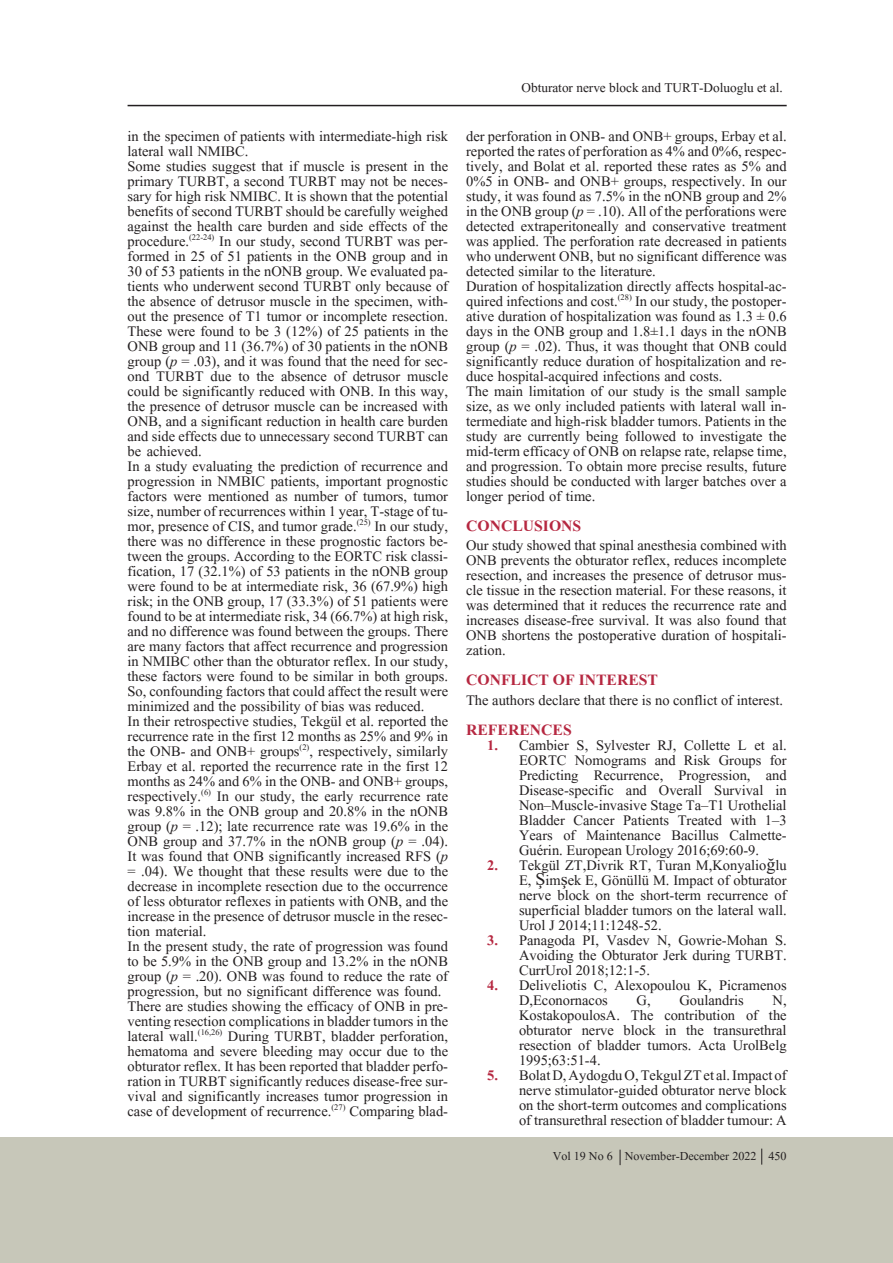
<style>
.page{position:relative;width:893px;height:1263px;background:#fff}
.page>*{position:absolute;margin:0;border:0;box-sizing:border-box;transform-origin:0 0}
.t1{font:700 19.5px "Aparajita";color:#b62841}
.t2{font:18px/15px "Aparajita";color:#231f20;text-align:justify}
.t3{font:16.5px "Aparajita";color:#231f20}
.t4{font:15px "Aparajita";color:#231f20}
.s1{font-style:italic}
.s2{font-weight:700;color:#b62841}
.s3{font-family:"Times New Roman"}
</style>
<div class="page">
<hr style="left:128px;top:105px;width:659px;height:1px;background:#231f20">
<div style="left:0;top:1137px;width:893px;height:126px;background:#c7c7b9"></div>
<svg style="left:620px;top:1150px;width:1px;height:15px"></svg>
<svg style="left:761px;top:1148px;width:1px;height:16px"></svg>
<p class="t2" style="left:128px;top:130px;width:322px">in the specimen of patients with intermediate-high risk lateral wall NMIBC.</p>
<p class="t2" style="left:128px;top:160px;width:322px">Some studies suggest that if muscle is present in the primary TURBT, a second TURBT may not be neces&shy;sary for high risk NMIBC. It is shown that the potential benefits of second TURBT should be carefully weighed against the health care burden and side effects of the procedure.<sup>(22-24)</sup> In our study, second TURBT was per&shy;formed in 25 of 51 patients in the ONB group and in 30 of 53 patients in the nONB group. We evaluated pa&shy;tients who underwent second TURBT only because of the absence of detrusor muscle in the specimen, with&shy;out the presence of T1 tumor or incomplete resection.<br>These were found to be 3 (12%) of 25 patients in the ONB group and 11 (36.7%) of 30 patients in the nONB group (<span class="s1">p</span> = .03), and it was found that the need for sec&shy;ond TURBT due to the absence of detrusor muscle could be significantly reduced with ONB. In this way, the presence of detrusor muscle can be increased with ONB, and a significant reduction in health care burden and side effects due to unnecessary second TURBT can be achieved.</p>
<p class="t2" style="left:128px;top:460px;width:322px">In a study evaluating the prediction of recurrence and progression in NMBIC patients, important prognostic factors were mentioned as number of tumors, tumor size, number of recurrences within 1 year, T-stage of tu&shy;mor, presence of CIS, and tumor grade.<sup>(25)</sup> In our study, there was no difference in these prognostic factors be&shy;tween the groups. According to the EORTC risk classi&shy;fication, 17 (32.1%) of 53 patients in the nONB group were found to be at intermediate risk, 36 (67.9%) high risk; in the ONB group, 17 (33.3%) of 51 patients were found to be at intermediate risk, 34 (66.7%) at high risk, and no difference was found between the groups. There are many factors that affect recurrence and progression in NMIBC other than the obturator reflex. In our study, these factors were found to be similar in both groups.<br>So, confounding factors that could affect the result were minimized and the possibility of bias was reduced.</p>
<p class="t2" style="left:128px;top:715px;width:322px">In their retrospective studies, Tekgül et al. reported the recurrence rate in the first 12 months as 25% and 9% in the ONB- and ONB+ groups<sup>(2)</sup>, respectively, similarly Erbay et al. reported the recurrence rate in the first 12 months as 24% and 6% in the ONB- and ONB+ groups, respectively.<sup>(6)</sup> In our study, the early recurrence rate was 9.8% in the ONB group and 20.8% in the nONB group (<span class="s1">p</span> = .12); late recurrence rate was 19.6% in the ONB group and 37.7% in the nONB group (<span class="s1">p</span> = .04).<br>It was found that ONB significantly increased RFS (<span class="s1">p </span>= .04). We thought that these results were due to the decrease in incomplete resection due to the occurrence of less obturator reflexes in patients with ONB, and the increase in the presence of detrusor muscle in the resec&shy;tion material.</p>
<p class="t2" style="left:128px;top:940px;width:322px">In the present study, the rate of progression was found to be 5.9% in the ONB group and 13.2% in the nONB group (<span class="s1">p</span> = .20). ONB was found to reduce the rate of progression, but no significant difference was found.</p>
<p class="t2" style="left:128px;top:1000px;width:322px">There are studies showing the efficacy of ONB in pre&shy;venting resection complications in bladder tumors in the lateral wall.<sup>(16,26)</sup> During TURBT, bladder perforation, hematoma and severe bleeding may occur due to the obturator reflex. It has been reported that bladder perfo&shy;ration in TURBT significantly reduces disease-free sur&shy;vival and significantly increases tumor progression in case of development of recurrence.<sup>(27)</sup> Comparing blad-</p>
<p class="t3" style="left:521px;top:79px;width:263px">Obturator nerve block and TURT-Doluoglu et al.</p>
<p class="t2" style="left:466px;top:130px;width:322px">der perforation in ONB- and ONB+ groups, Erbay et al. reported the rates of perforation as 4% and 0%6, respec&shy;tively, and Bolat et al. reported these rates as 5% and 0%5 in ONB- and ONB+ groups, respectively. In our study, it was found as 7.5% in the nONB group and 2% in the ONB group (<span class="s1">p</span> = .10). All of the perforations were detected extraperitoneally and conservative treatment was applied. The perforation rate decreased in patients who underwent ONB, but no significant difference was detected similar to the literature.</p>
<p class="t2" style="left:466px;top:280px;width:322px">Duration of hospitalization directly affects hospital-ac&shy;quired infections and cost.<sup>(28)</sup> In our study, the postoper&shy;ative duration of hospitalization was found as 1.3 ± 0.6 days in the ONB group and 1.8±1.1 days in the nONB group (<span class="s1">p</span> = .02). Thus, it was thought that ONB could significantly reduce duration of hospitalization and re&shy;duce hospital-acquired infections and costs.</p>
<p class="t2" style="left:466px;top:385px;width:322px">The main limitation of our study is the small sample size, as we only included patients with lateral wall in&shy;termediate and high-risk bladder tumors. Patients in the study are currently being followed to investigate the mid-term efficacy of ONB on relapse rate, relapse time, and progression. To obtain more precise results, future studies should be conducted with larger batches over a longer period of time.</p>
<p class="t1" style="left:466px;top:517px;width:117px">CONCLUSIONS</p>
<p class="t2" style="left:466px;top:540px;width:322px">Our study showed that spinal anesthesia combined with ONB prevents the obturator reflex, reduces incomplete resection, and increases the presence of detrusor mus&shy;cle tissue in the resection material. For these reasons, it was determined that it reduces the recurrence rate and increases disease-free survival. It was also found that ONB shortens the postoperative duration of hospitali&shy;zation.</p>
<p class="t1" style="left:466px;top:671px;width:193px">CONFLICT OF INTEREST</p>
<p class="t2" style="left:466px;top:694px;width:318px">The authors declare that there is no conflict of interest.</p>
<p class="t1" style="left:466px;top:721px;width:107px">REFERENCES</p>
<p class="t2" style="left:519px;top:739px;width:269px;text-indent:-32px"><span class="s2">1.</span> Cambier S, Sylvester RJ, Collette L et al.<br>EORTC Nomograms and Risk Groups for Predicting Recurrence, Progression, and Disease-specific and Overall Survival in Non–Muscle-invasive Stage Ta–T1 Urothelial Bladder Cancer Patients Treated with 1–3<br>Years of Maintenance Bacillus Calmette-Guérin. European Urology 2016;69:60-9.</p>
<p class="t2" style="left:519px;top:859px;width:269px;text-indent:-32px"><span class="s2">2.</span> Tekgül ZT,Divrik RT, Turan M,Konyalio<span class="s3">ğ</span>lu E, <span class="s3">Ş</span>im<span class="s3">ş</span>ek E, Gönüllü M. Impact of obturator nerve block on the short-term recurrence of superficial bladder tumors on the lateral wall.<br>Urol J 2014;11:1248-52.</p>
<p class="t2" style="left:519px;top:934px;width:269px;text-indent:-32px"><span class="s2">3.</span> Panagoda PI, Vasdev N, Gowrie-Mohan S.<br>Avoiding the Obturator Jerk during TURBT.<br>CurrUrol 2018;12:1-5.</p>
<p class="t2" style="left:519px;top:979px;width:269px;text-indent:-32px"><span class="s2">4.</span> Deliveliotis C, Alexopoulou K, Picramenos<br>D,Econornacos</p>
<p class="t2" style="left:637px;top:994px;width:16px">G,</p>
<p class="t2" style="left:679px;top:994px;width:66px">Goulandris</p>
<p class="t2" style="left:519px;top:994px;width:269px;text-indent:254px">N, KostakopoulosA. The contribution of the obturator nerve block in the transurethral resection of bladder tumors. Acta UrolBelg 1995;63:51-4.</p>
<p class="t2" style="left:519px;top:1069px;width:269px;text-indent:-32px"><span class="s2">5.</span> Bolat D, Aydogdu O, Tekgul ZT et al. Impact of nerve stimulator-guided obturator nerve block on the short-term outcomes and complications of transurethral resection of bladder tumour: A</p>
<p class="t4" style="left:553px;top:1148px;width:235px">Vol 19 No 6 November-December 2022 450</p>
</div>
